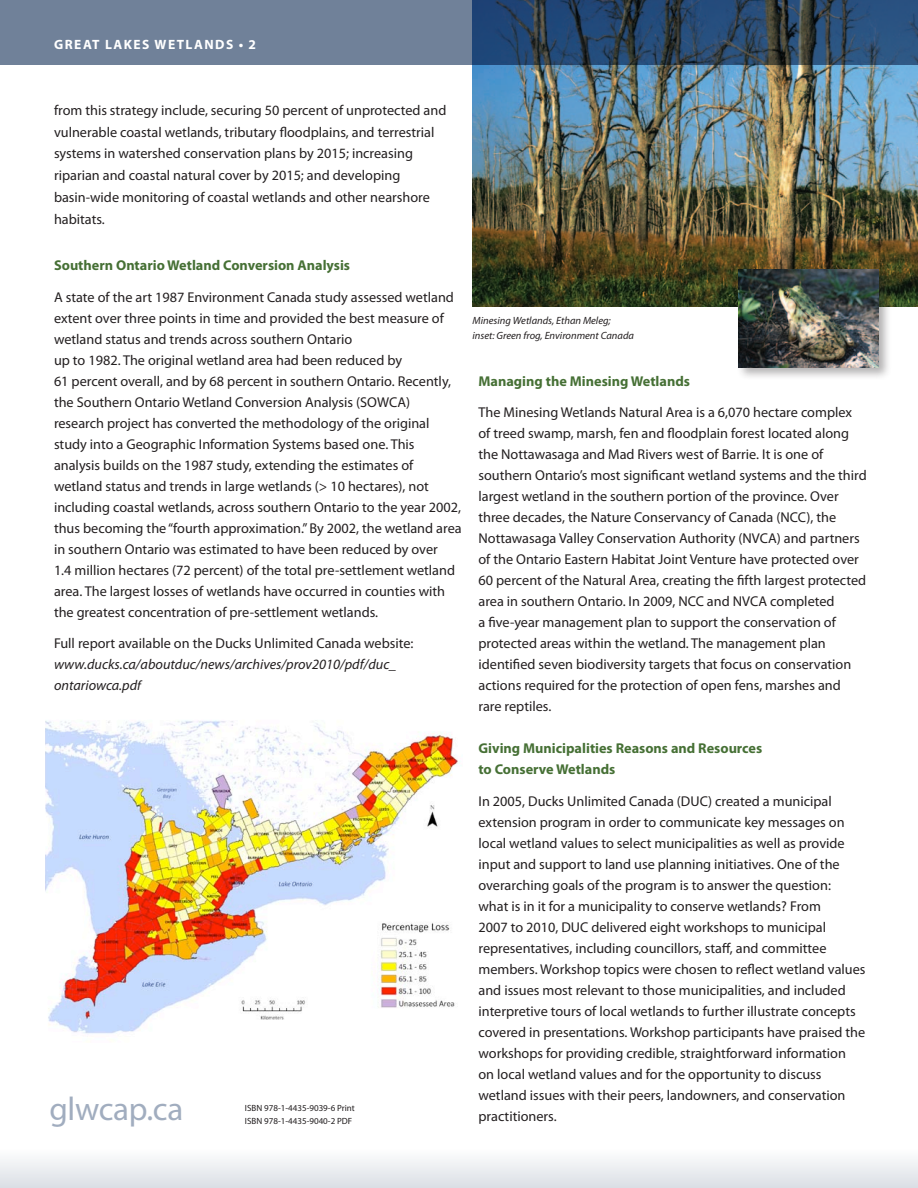
<style>
.page{position:relative;width:918px;height:1188px;background:#fff}
.page>*{position:absolute;margin:0;border:0;box-sizing:border-box;transform-origin:0 0}
.t1{font:33px "Myriad Pro";letter-spacing:-.01em;color:#a1adbf}
.t2{font:14.25px/21px "Myriad Pro";color:#231f20}
.t3{font:700 14.25px "Myriad Pro";color:#467035}
.t4{font:italic 14.25px/21px "Myriad Pro";color:#231f20}
.t5{font:700 13.5px "Myriad Pro";letter-spacing:.11em;color:#fff}
.t6{font:italic 10.5px/15px "Myriad Pro";color:#231f20}
.t7{font:9px "Myriad Pro";color:#231f20}
.s1{font-size:13.5px}
</style>
<div class="page">
<img style="left:46px;top:720px;width:415px;height:314px">
<img style="left:472px;top:64px;width:446px;height:243px">
<div style="left:736px;top:266px;width:156px;height:115px;background:#231f20;opacity:.35"></div>
<img style="left:739px;top:269px;width:139px;height:98px">
<svg style="left:0;top:0;width:918px;height:64px;background:#4d637f"></svg>
<div style="left:0;top:1149px;width:918px;height:39px;background:linear-gradient(to bottom,#fefefe,#dadee5)"></div>
<p class="t5" style="left:54px;top:35px;width:203px">GREAT LAKES WETLANDS • 2</p>
<p class="t2" style="left:54px;top:99px;width:394px;line-height:21.8px">from this strategy include, securing 50 percent of unprotected and vulnerable coastal wetlands, tributary floodplains, and terrestrial systems in watershed conservation plans by 2015; increasing riparian and coastal natural cover by 2015; and developing basin-wide monitoring of coastal wetlands and other nearshore habitats.</p>
<p class="t3" style="left:54px;top:256px;width:298px">Southern Ontario Wetland Conversion Analysis</p>
<p class="t2" style="left:54px;top:286px;width:402px">A state of the art 1987 Environment Canada study assessed wetland extent over three points in time and provided the best measure of wetland status and trends across southern Ontario</p>
<p class="t2" style="left:54px;top:349px;width:350px">up to 1982. The original wetland area had been reduced by</p>
<p class="t2" style="left:54px;top:370px;width:409px">61 percent overall, and by 68 percent in southern Ontario. Recently, the Southern Ontario Wetland Conversion Analysis (SOWCA) research project has converted the methodology of the original study into a Geographic Information Systems based one. This analysis builds on the 1987 study, extending the estimates of wetland status and trends in large wetlands (&gt; 10 hectares), not including coastal wetlands, across southern Ontario to the year 2002, thus becoming the “fourth approximation.” By 2002, the wetland area in southern Ontario was estimated to have been reduced by over<br>1.4 million hectares (72 percent) of the total pre-settlement wetland area. The largest losses of wetlands have occurred in counties with the greatest concentration of pre-settlement wetlands.</p>
<p class="t2" style="left:54px;top:633px;width:361px">Full report available on the Ducks Unlimited Canada website:</p>
<p class="t4" style="left:54px;top:654px;width:344px">www.ducks.ca/aboutduc/news/archives/prov2010/pdf/duc_ ontariowca.pd<span class="s1">f</span></p>
<p class="t1" style="left:50px;top:1088px;width:135px">glwcap.ca</p>
<p class="t7" style="left:245px;top:1102px;width:111px">ISBN 978-1-4435-9039-6 Print</p>
<p class="t7" style="left:245px;top:1115px;width:109px">ISBN 978-1-4435-9040-2 PDF</p>
<p class="t6" style="left:472px;top:312px;width:163px">Minesing Wetlands, Ethan Meleg; inset: Green frog, Environment Canada</p>
<p class="t3" style="left:478px;top:372px;width:213px">Managing the Minesing Wetlands</p>
<p class="t2" style="left:478px;top:402px;width:390px">The Minesing Wetlands Natural Area is a 6,070 hectare complex of treed swamp, marsh, fen and floodplain forest located along the Nottawasaga and Mad Rivers west of Barrie. It is one of southern Ontario’s most significant wetland systems and the third largest wetland in the southern portion of the province. Over three decades, the Nature Conservancy of Canada (NCC), the Nottawasaga Valley Conservation Authority (NVCA) and partners of the Ontario Eastern Habitat Joint Venture have protected over 60 percent of the Natural Area, creating the fifth largest protected area in southern Ontario. In 2009, NCC and NVCA completed<br>a five-year management plan to support the conservation of protected areas within the wetland. The management plan identified seven biodiversity targets that focus on conservation actions required for the protection of open fens, marshes and</p>
<p class="t2" style="left:478px;top:696px;width:74px">rare reptiles.</p>
<p class="t3" style="left:478px;top:739px;width:285px">Giving Municipalities Reasons and Resources</p>
<p class="t3" style="left:478px;top:760px;width:138px">to Conserve Wetlands</p>
<p class="t2" style="left:478px;top:790px;width:389px">In 2005, Ducks Unlimited Canada (DUC) created a municipal extension program in order to communicate key messages on local wetland values to select municipalities as well as provide input and support to land use planning initiatives. One of the overarching goals of the program is to answer the question:<br>what is in it for a municipality to conserve wetlands? From<br>2007 to 2010, DUC delivered eight workshops to municipal representatives, including councillors, staff, and committee members. Workshop topics were chosen to reflect wetland values and issues most relevant to those municipalities, and included interpretive tours of local wetlands to further illustrate concepts covered in presentations. Workshop participants have praised the workshops for providing credible, straightforward information<br>on local wetland values and for the opportunity to discuss wetland issues with their peers, landowners, and conservation practitioners.</p>
</div>
